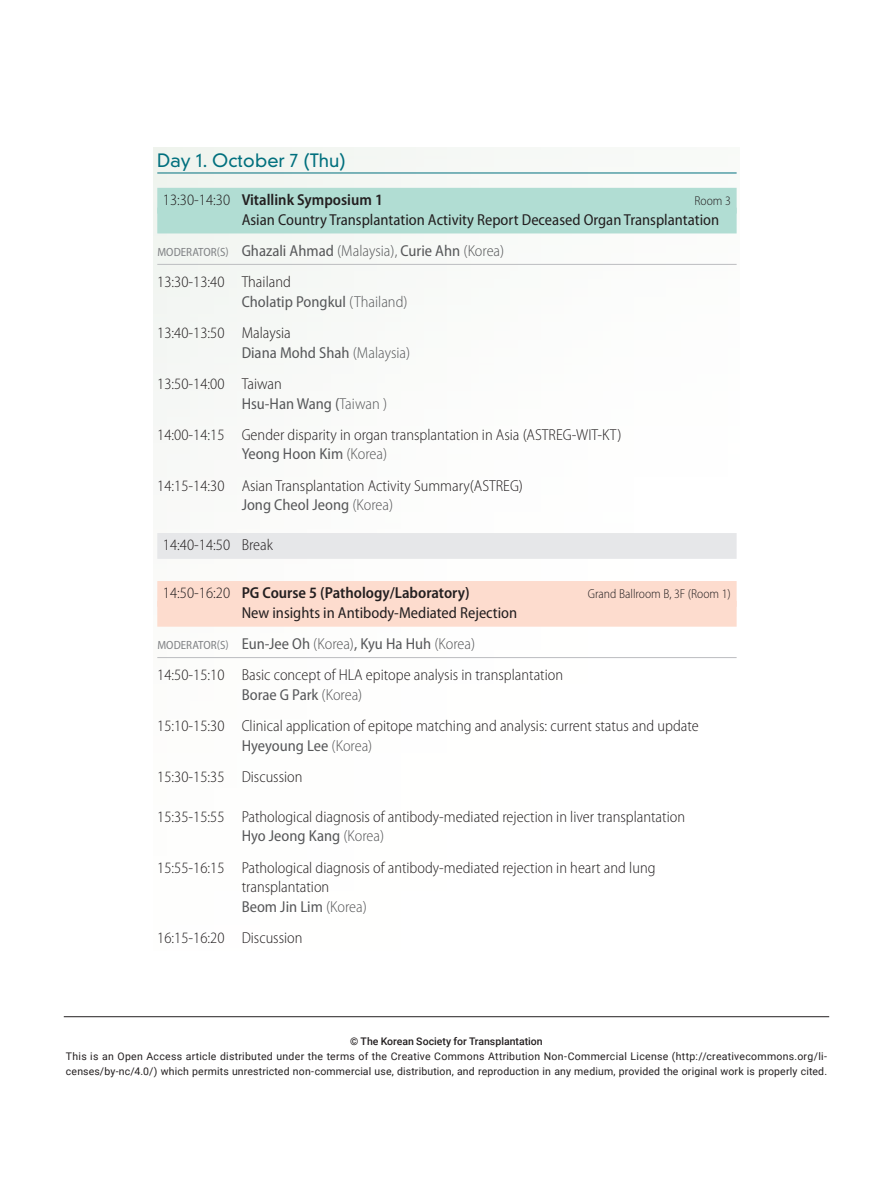
<style>
.page{position:relative;width:893px;height:1191px;background:#fff}
.page>*{position:absolute;margin:0;border:0;box-sizing:border-box;transform-origin:0 0}
.t1{font:300 17.85px "DIN Neuzeit Grotesk Std";color:#01707e}
.t2{font:300 semi-condensed 15.9px/31px "Myriad Pro";color:#231f20}
.t3{font:semi-condensed 15.9px/31px "Myriad Pro";color:#231f20}
.t4{font:600 semi-condensed 15.9px "Myriad Pro";color:#231f20}
.t5{font:semi-condensed 15.9px "Myriad Pro";color:#57585a}
.t6{font:300 semi-condensed 12.9px "Myriad Pro";color:#231f20}
.t7{font:10.5px/15px "Roboto";letter-spacing:.02em;color:#231f20}
.t8{font:500 10.5px "Roboto";color:#231f20}
.s1{font-weight:300}
.s2{font-size:11.85px;color:#808285}
.s3{color:#57585a}
.s4{font-weight:300;color:#57585a}
.s5{font-weight:400;color:#57585a}
.s6{font-weight:400}
.s7{font-weight:400;font-size:11.85px;color:#808285}
</style>
<div class="page">
<hr style="left:64px;top:1016px;width:765px;height:1px;background:#231f20">
<hr style="left:157px;top:172px;width:580px;height:1px;background:#01707e">
<div style="left:157px;top:188px;width:580px;height:26px;background:#b1ddd3"></div>
<div style="left:157px;top:208px;width:580px;height:25px;background:#b1ddd3"></div>
<hr style="left:157px;top:264px;width:580px;height:1px;background:#bcbdc0">
<div style="left:157px;top:533px;width:580px;height:26px;background:#e6e7e9"></div>
<div style="left:157px;top:581px;width:580px;height:26px;background:#fddcce"></div>
<div style="left:157px;top:601px;width:580px;height:25px;background:#fddcce"></div>
<hr style="left:157px;top:657px;width:580px;height:1px;background:#bcbdc0">
<p class="t1" style="left:157px;top:150px;width:190px">Day 1. October 7 (Thu)</p>
<p class="t4" style="left:163px;top:191px;width:222px"><span class="s1">13:30-14:30</span> Vitallink Symposium 1</p>
<p class="t6" style="left:695px;top:193px;width:38px">Room 3</p>
<p class="t3" style="left:157px;top:204px;width:563px;text-indent:84px">Asian Country Transplantation Activity Report Deceased Organ Transplantation<br><span class="s2">MODERATOR(S)</span> <span class="s3">Ghazali Ahmad</span> <span class="s4">(Malaysia),</span> <span class="s3">Curie Ahn</span> <span class="s4">(Korea)<br></span><span class="s1">13:30-13:40 Thailand</span></p>
<p class="t2" style="left:157px;top:286px;width:252px;text-indent:84px"><span class="s5">Cholatip Pongkul</span> <span class="s3">(Thailand)<br></span>13:40-13:50 Malaysia</p>
<p class="t2" style="left:157px;top:337px;width:255px;text-indent:84px"><span class="s5">Diana Mohd Shah</span> <span class="s3">(Malaysia)<br></span>13:50-14:00 Taiwan</p>
<p class="t2" style="left:157px;top:388px;width:466px;text-indent:84px"><span class="s5">Hsu-Han Wang (</span><span class="s3">Taiwan )<br></span>14:00-14:15 Gender disparity in organ transplantation in Asia (ASTREG-WIT-KT)</p>
<p class="t2" style="left:157px;top:439px;width:367px;text-indent:84px"><span class="s5">Yeong Hoon Kim</span> <span class="s3">(Korea)<br></span>14:15-14:30 Asian Transplantation Activity Summary(ASTREG)</p>
<p class="t5" style="left:242px;top:496px;width:153px">Jong Cheol Jeong <span class="s1">(Korea)</span></p>
<p class="t2" style="left:163px;top:529px;width:111px">14:40-14:50 Break</p>
<p class="t4" style="left:163px;top:584px;width:308px"><span class="s1">14:50-16:20</span> PG Course 5 (Pathology/Laboratory)</p>
<p class="t6" style="left:588px;top:586px;width:145px">Grand Ballroom B, 3F (Room 1)</p>
<p class="t2" style="left:157px;top:597px;width:407px;text-indent:84px"><span class="s6">New insights in Antibody-Mediated Rejection<br></span><span class="s7">MODERATOR(S)</span> <span class="s5">Eun-Jee Oh</span> <span class="s3">(Korea)</span><span class="s5">, Kyu Ha Huh</span> <span class="s3">(Korea)<br></span>14:50-15:10 Basic concept of HLA epitope analysis in transplantation</p>
<p class="t2" style="left:157px;top:679px;width:543px;text-indent:84px"><span class="s5">Borae G Park</span> <span class="s3">(Korea)<br></span>15:10-15:30 Clinical application of epitope matching and analysis: current status and update</p>
<p class="t2" style="left:157px;top:730px;width:217px;text-indent:84px"><span class="s5">Hyeyoung Lee</span> <span class="s3">(Korea)<br></span>15:30-15:35 Discussion</p>
<p class="t2" style="left:242px;top:806px;width:445px;line-height:19.8px;text-indent:-84px">15:35-15:55 Pathological diagnosis of antibody-mediated rejection in liver transplantation<br><span class="s5">Hyo Jeong Kang</span> <span class="s3">(Korea)</span></p>
<p class="t2" style="left:242px;top:857px;width:415px;line-height:19.8px;text-indent:-84px">15:55-16:15 Pathological diagnosis of antibody-mediated rejection in heart and lung transplantation<br><span class="s5">Beom Jin Lim</span> <span class="s3">(Korea)</span></p>
<p class="t2" style="left:157px;top:922px;width:147px">16:15-16:20 Discussion</p>
<p class="t8" style="left:350px;top:1033px;width:194px">© The Korean Society for Transplantation</p>
<p class="t7" style="left:66px;top:1048px;width:763px">This is an Open Access article distributed under the terms of the Creative Commons Attribution Non-Commercial License (http://creativecommons.org/li&shy;censes/by-nc/4.0/) which permits unrestricted non-commercial use, distribution, and reproduction in any medium, provided the original work is properly cited.</p>
</div>
